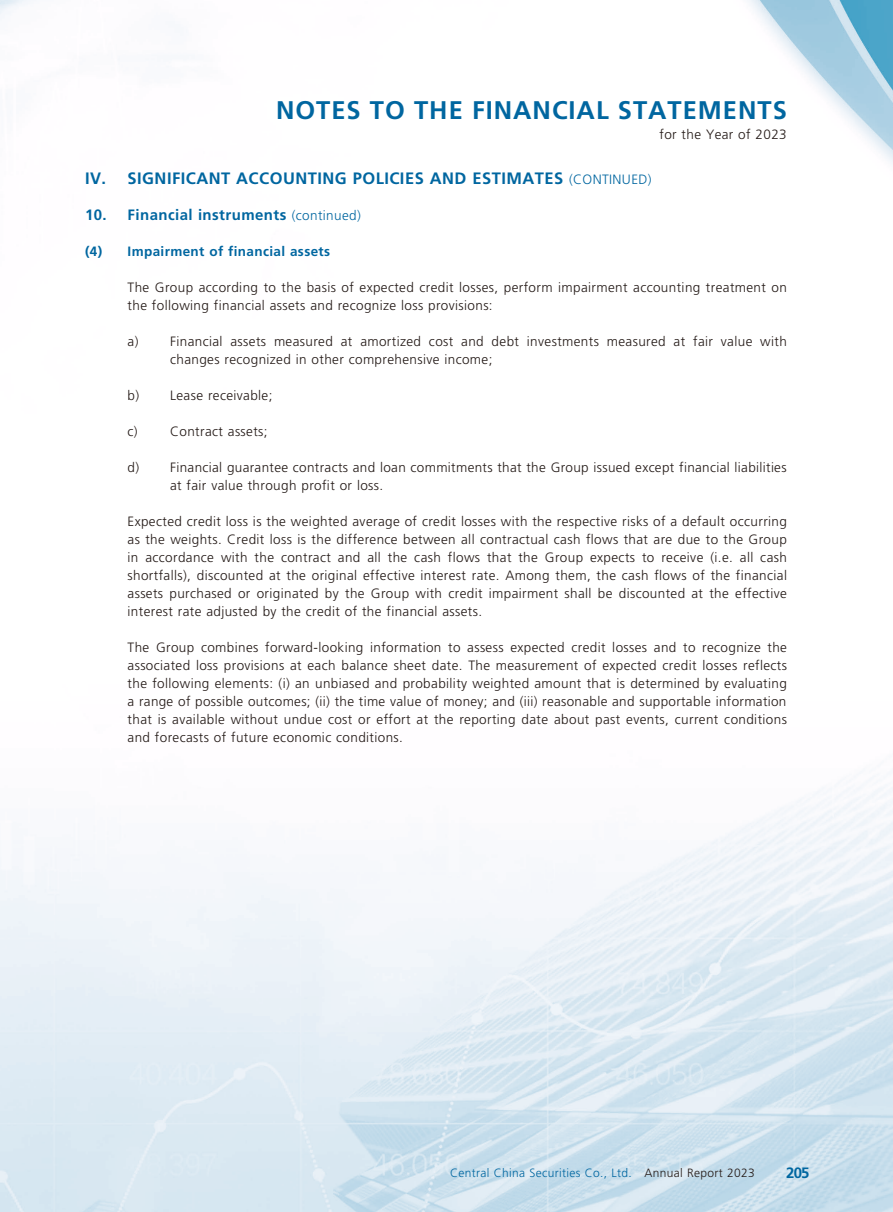
<style>
.page{position:relative;width:893px;height:1212px;background:#fff}
.page>*{position:absolute;margin:0;border:0;box-sizing:border-box;transform-origin:0 0}
.t1{font:700 25.5px "Frutiger LT Std";letter-spacing:.04em;color:#0066a0}
.t2{font:700 16.5px "Frutiger LT Std";letter-spacing:.03em;color:#0066a0}
.t3{font:700 15px "Frutiger LT Std";letter-spacing:.03em;color:#0066a0}
.t4{font:300 13.5px/18px "Frutiger LT Std";letter-spacing:.03em;color:#231916}
.t5{font:700 13.5px "Frutiger LT Std";letter-spacing:.03em;color:#0066a0}
.t6{font:300 12px "Frutiger LT Std";letter-spacing:.03em;color:#0066a0}
.s1{font-weight:300;font-size:13.5px}
.s2{color:#231916}
</style>
<div class="page">
<img style="left:0;top:0;width:893px;height:1212px">
<h1 class="t1" style="left:276px;top:95px;width:512px">NOTES TO THE FINANCIAL STATEMENTS</h1>
<p class="t4" style="left:659px;top:126px;width:129px">for the Year of 2023</p>
<p class="t2" style="left:85px;top:168px;width:568px">IV. SIGNIFICANT ACCOUNTING POLICIES AND ESTIMATES <span class="s1">(CONTINUED)</span></p>
<p class="t3" style="left:85px;top:206px;width:277px">10. Financial instruments <span class="s1">(continued)</span></p>
<p class="t5" style="left:85px;top:243px;width:247px">(4) Impairment of financial assets</p>
<p class="t4" style="left:128px;top:278px;width:661px">The Group according to the basis of expected credit losses, perform impairment accounting treatment on the following financial assets and recognize loss provisions:</p>
<p class="t4" style="left:170px;top:332px;width:618px;text-indent:-43px">a) Financial assets measured at amortized cost and debt investments measured at fair value with changes recognized in other comprehensive income;</p>
<p class="t4" style="left:128px;top:386px;width:146px">b) Lease receivable;</p>
<p class="t4" style="left:128px;top:422px;width:142px">c) Contract assets;</p>
<p class="t4" style="left:170px;top:458px;width:618px;text-indent:-43px">d) Financial guarantee contracts and loan commitments that the Group issued except financial liabilities at fair value through profit or loss.</p>
<p class="t4" style="left:128px;top:512px;width:661px;text-align:justify">Expected credit loss is the weighted average of credit losses with the respective risks of a default occurring as the weights. Credit loss is the difference between all contractual cash flows that are due to the Group in accordance with the contract and all the cash flows that the Group expects to receive (i.e. all cash shortfalls), discounted at the original effective interest rate. Among them, the cash flows of the financial assets purchased or originated by the Group with credit impairment shall be discounted at the effective interest rate adjusted by the credit of the financial assets.</p>
<p class="t4" style="left:128px;top:638px;width:661px;text-align:justify">The Group combines forward-looking information to assess expected credit losses and to recognize the associated loss provisions at each balance sheet date. The measurement of expected credit losses reflects the following elements: (i) an unbiased and probability weighted amount that is determined by evaluating a range of possible outcomes; (ii) the time value of money; and (iii) reasonable and supportable information that is available without undue cost or effort at the reporting date about past events, current conditions and forecasts of future economic conditions.</p>
<p class="t6" style="left:450px;top:1166px;width:306px">Central China Securities Co., Ltd. <span class="s2">Annual Report 2023</span></p>
<p class="t3" style="left:786px;top:1163px;width:25px">205</p>
</div>
